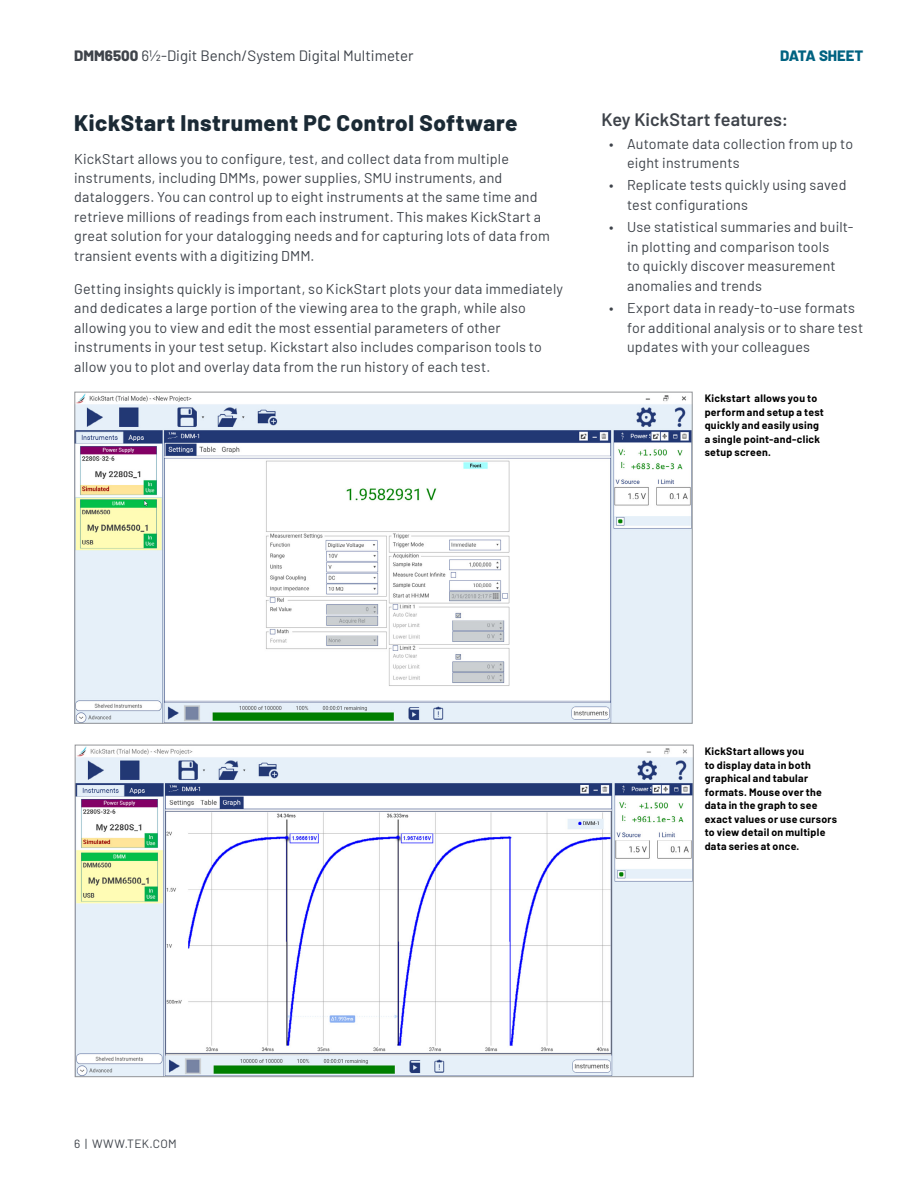
<style>
.page{position:relative;width:918px;height:1188px;background:#fff}
.page>*{position:absolute;margin:0;border:0;box-sizing:border-box;transform-origin:0 0}
.t1{font:800 22.5px "Barlow";letter-spacing:.025em;color:#1b2a35}
.t2{font:600 18px "Barlow";letter-spacing:.005em;color:#3e434a}
.t3{font:15px "Barlow";color:#3e434a}
.t4{font:800 15px "Barlow";color:#006281}
.t5{font:14.25px/19.5px "Barlow";letter-spacing:.015em;color:#3e434a}
.t6{font:12px "Barlow";letter-spacing:.025em;color:#3e434a}
.t7{font:700 10.5px/13.5px "Barlow";letter-spacing:.025em;color:#000}
.s1{font-weight:800}
</style>
<div class="page">
<svg style="left:74px;top:391px;width:619px;height:333px"></svg>
<svg style="left:74px;top:744px;width:620px;height:333px"></svg>
<p class="t3" style="left:74px;top:44px;width:341px"><span class="s1">DMM6500</span> 6½-Digit Bench/System Digital Multimeter</p>
<p class="t4" style="left:780px;top:44px;width:85px">DATA SHEET</p>
<h1 class="t1" style="left:74px;top:106px;width:445px">KickStart Instrument PC Control Software</h1>
<p class="t5" style="left:74px;top:148px;width:477px">KickStart allows you to configure, test, and collect data from multiple instruments, including DMMs, power supplies, SMU instruments, and dataloggers. You can control up to eight instruments at the same time and retrieve millions of readings from each instrument. This makes KickStart a great solution for your datalogging needs and for capturing lots of data from transient events with a digitizing DMM.</p>
<p class="t5" style="left:74px;top:278px;width:490px">Getting insights quickly is important, so KickStart plots your data immediately and dedicates a large portion of the viewing area to the graph, while also allowing you to view and edit the most essential parameters of other instruments in your test setup. Kickstart also includes comparison tools to allow you to plot and overlay data from the run history of each test.</p>
<p class="t2" style="left:602px;top:106px;width:188px">Key KickStart features:</p>
<p class="t5" style="left:627px;top:133px;width:227px;text-indent:-18px">• Automate data collection from up to eight instruments</p>
<p class="t5" style="left:627px;top:175px;width:221px;text-indent:-18px">• Replicate tests quickly using saved test configurations</p>
<p class="t5" style="left:627px;top:217px;width:228px;text-indent:-18px">• Use statistical summaries and built&shy;in plotting and comparison tools<br>to quickly discover measurement anomalies and trends</p>
<p class="t5" style="left:627px;top:297px;width:238px;text-indent:-18px">• Export data in ready-to-use formats for additional analysis or to share test updates with your colleagues</p>
<p class="t7" style="left:705px;top:391px;width:121px">Kickstart allows you to perform and setup a test quickly and easily using a single point-and-click setup screen.</p>
<p class="t7" style="left:705px;top:744px;width:134px">KickStart allows you<br>to display data in both graphical and tabular formats. Mouse over the data in the graph to see exact values or use cursors to view detail on multiple data series at once.</p>
<p class="t6" style="left:74px;top:1135px;width:104px">6 | WWW.TEK.COM</p>
</div>
